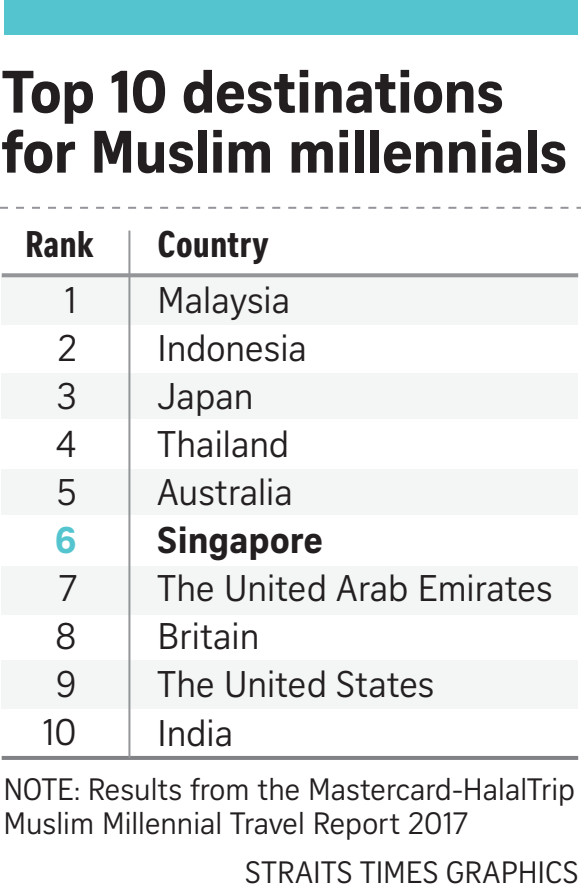
<style>
.page{position:relative;width:581px;height:890px;background:#fff}
.page>*{position:absolute;margin:0;border:0;box-sizing:border-box;transform-origin:0 0}
.t1{font:700 58px/60px "Curator Serp Text";letter-spacing:-.01em;color:#231f20}
.t2{font:36px/48px "Curator Serp Text";color:#231f20}
.t3{font:36px "Curator Head Cond ST Bold";color:#231f20}
.t4{font:700 36px "Curator Serp Text";color:#231f20}
.t5{font:700 36px "Curator Serp Text";color:#54c5cf}
.t6{font:30px/34px "Curator Serp Text";color:#231f20}
</style>
<div class="page">
<svg style="left:0;top:207px;width:580px;height:2px"></svg>
<div style="left:4px;top:0;width:573px;height:34px;background:#54c5cf"></div>
<div style="left:2px;top:276px;width:576px;height:48px;background:#f3f6f4"></div>
<div style="left:2px;top:373px;width:576px;height:45px;background:#f3f6f4"></div>
<div style="left:2px;top:469px;width:576px;height:45px;background:#f3f6f4"></div>
<div style="left:2px;top:566px;width:576px;height:48px;background:#f3f6f4"></div>
<div style="left:2px;top:660px;width:576px;height:49px;background:#f3f6f4"></div>
<svg style="left:2px;top:273px;width:576px;height:4px;fill:#939598"></svg>
<svg style="left:2px;top:755px;width:576px;height:4px;fill:#808285"></svg>
<hr style="left:128px;top:230px;width:2px;height:527px;background:#939598">
<h1 class="t1" style="left:2px;top:61px;width:566px">Top 10 destinations for Muslim millennials</h1>
<p class="t3" style="left:25px;top:224px;width:70px">Rank</p>
<p class="t3" style="left:158px;top:224px;width:112px">Country</p>
<p class="t2" style="left:56px;top:276px;width:23px;text-align:justify">1<br>2<br>3<br>4<br>5</p>
<p class="t5" style="left:55px;top:518px;width:23px">6</p>
<p class="t2" style="left:42px;top:564px;width:36px;text-align:center">7<br>8<br>9<br>10</p>
<p class="t2" style="left:158px;top:276px;width:151px">Malaysia<br>Indonesia<br>Japan<br>Thailand<br>Australia</p>
<p class="t4" style="left:158px;top:518px;width:166px">Singapore</p>
<p class="t2" style="left:158px;top:564px;width:396px">The United Arab Emirates<br>Britain<br>The United States<br>India</p>
<p class="t6" style="left:3px;top:772px;width:572px">NOTE: Results from the Mastercard-HalalTrip<br>Muslim Millennial Travel Report 2017</p>
<p class="t6" style="left:245px;top:855px;width:334px">STRAITS TIMES GRAPHICS</p>
</div>
